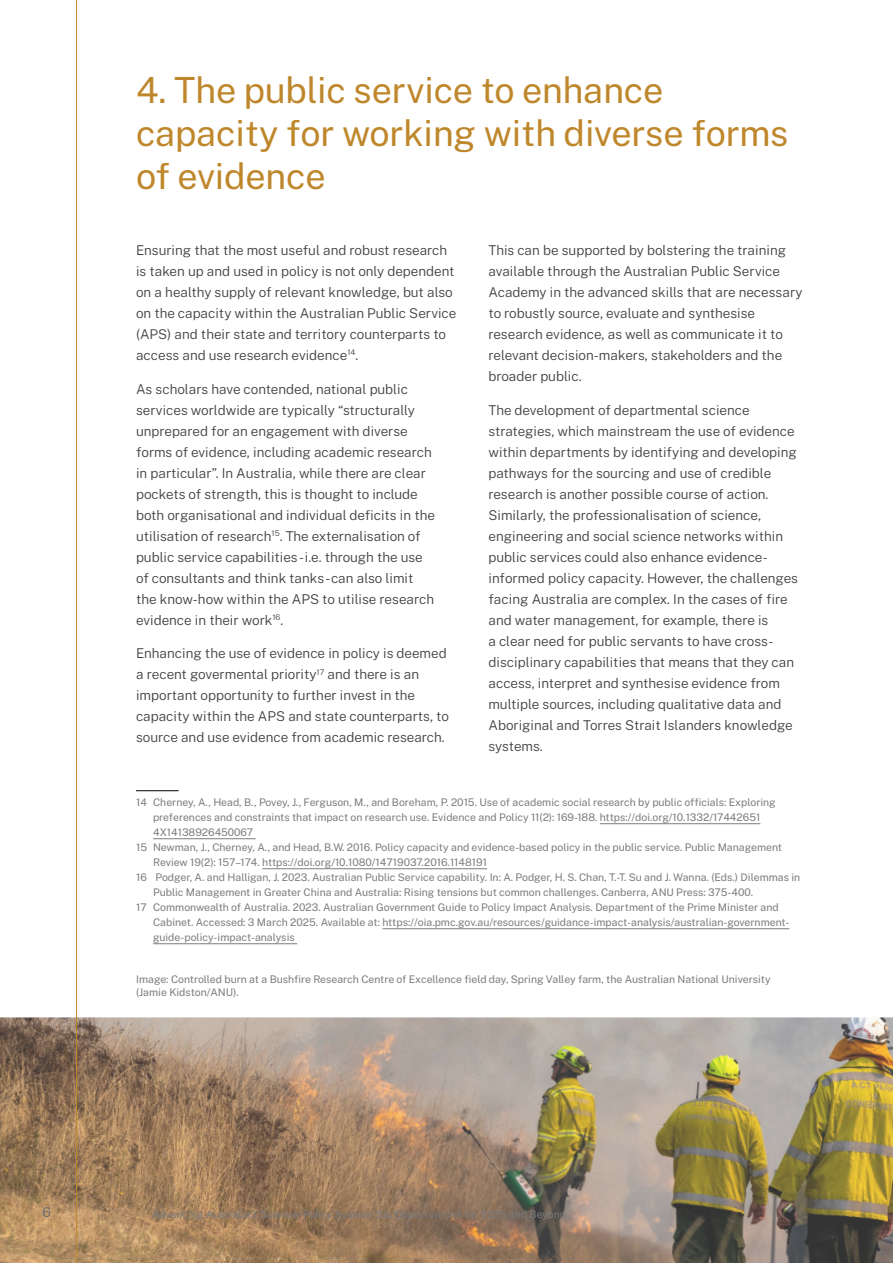
<style>
.page{position:relative;width:893px;height:1263px;background:#fff}
.page>*{position:absolute;margin:0;border:0;box-sizing:border-box;transform-origin:0 0}
.t1{font:36px/43.2px "Public Sans";letter-spacing:-.005em;color:#bf872b}
.t2{font:300 13.5px/21px "Public Sans";color:#414042}
.t3{font:13.5px "Public Sans";color:#6d6e71}
.t4{font:10.5px/12.6px "Public Sans";color:#7b7c7f}
</style>
<div class="page">
<img style="left:0;top:1017px;width:893px;height:246px">
<hr style="left:136px;top:790px;width:43px;height:1px;background:#000">
<hr style="left:600px;top:823px;width:160px;height:1px;background:#7b7c7f">
<hr style="left:153px;top:838px;width:103px;height:1px;background:#7b7c7f">
<hr style="left:262px;top:868px;width:225px;height:1px;background:#7b7c7f">
<hr style="left:382px;top:928px;width:407px;height:1px;background:#7b7c7f">
<hr style="left:153px;top:943px;width:144px;height:1px;background:#7b7c7f">
<hr style="left:76px;top:0;width:1px;height:1263px;background:#bf872b">
<h1 class="t1" style="left:136px;top:66px;width:654px">4. The public service to enhance capacity for working with diverse forms of evidence</h1>
<p class="t2" style="left:136px;top:239px;width:322px">Ensuring that the most useful and robust research is taken up and used in policy is not only dependent on a healthy supply of relevant knowledge, but also on the capacity within the Australian Public Service (APS) and their state and territory counterparts to access and use research evidence<sup>14</sup>.</p>
<p class="t2" style="left:136px;top:377px;width:300px">As scholars have contended, national public services worldwide are typically “structurally unprepared for an engagement with diverse forms of evidence, including academic research in particular”. In Australia, while there are clear pockets of strength, this is thought to include both organisational and individual deficits in the utilisation of research<sup>15</sup>. The externalisation of public service capabilities -i.e. through the use of consultants and think tanks -can also limit the know-how within the APS to utilise research evidence in their work<sup>16</sup>.</p>
<p class="t2" style="left:136px;top:642px;width:314px">Enhancing the use of evidence in policy is deemed a recent govermental priority<sup>17</sup> and there is an important opportunity to further invest in the capacity within the APS and state counterparts, to source and use evidence from academic research.</p>
<p class="t2" style="left:488px;top:239px;width:316px">This can be supported by bolstering the training available through the Australian Public Service Academy in the advanced skills that are necessary to robustly source, evaluate and synthesise research evidence, as well as communicate it to relevant decision-makers, stakeholders and the broader public.</p>
<p class="t2" style="left:488px;top:398px;width:311px">The development of departmental science strategies, which mainstream the use of evidence within departments by identifying and developing pathways for the sourcing and use of credible research is another possible course of action.<br>Similarly, the professionalisation of science, engineering and social science networks within public services could also enhance evidence&shy;informed policy capacity. However, the challenges facing Australia are complex. In the cases of fire and water management, for example, there is<br>a clear need for public servants to have cross&shy;disciplinary capabilities that means that they can access, interpret and synthesise evidence from multiple sources, including qualitative data and Aboriginal and Torres Strait Islanders knowledge systems.</p>
<p class="t4" style="left:136px;top:795px;width:641px">14 Cherney, A., Head, B., Povey, J., Ferguson, M., and Boreham, P. 2015. Use of academic social research by public officials: Exploring</p>
<p class="t4" style="left:153px;top:810px;width:609px">preferences and constraints that impact on research use. Evidence and Policy 11(2): 169-188. https://doi.org/10.1332/17442651</p>
<p class="t4" style="left:153px;top:825px;width:102px">4X14138926450067</p>
<p class="t4" style="left:136px;top:840px;width:647px">15 Newman, J., Cherney, A., and Head, B.W. 2016. Policy capacity and evidence-based policy in the public service. Public Management</p>
<p class="t4" style="left:153px;top:855px;width:335px">Review 19(2): 157–174. https://doi.org/10.1080/14719037.2016.1148191</p>
<p class="t4" style="left:136px;top:870px;width:666px">16 Podger, A. and Halligan, J. 2023. Australian Public Service capability. In: A. Podger, H. S. Chan, T.-T. Su and J. Wanna. (Eds.) Dilemmas in</p>
<p class="t4" style="left:153px;top:885px;width:602px">Public Management in Greater China and Australia: Rising tensions but common challenges. Canberra, ANU Press: 375-400.</p>
<p class="t4" style="left:136px;top:900px;width:644px">17 Commonwealth of Australia. 2023. Australian Government Guide to Policy Impact Analysis. Department of the Prime Minister and</p>
<p class="t4" style="left:153px;top:915px;width:638px">Cabinet. Accessed: 3 March 2025. Available at: https://oia.pmc.gov.au/resources/guidance-impact-analysis/australian-government-</p>
<p class="t4" style="left:153px;top:930px;width:143px">guide-policy-impact-analysis</p>
<p class="t4" style="left:136px;top:972px;width:636px">Image: Controlled burn at a Bushfire Research Centre of Excellence field day, Spring Valley farm, the Australian National University (Jamie Kidston/ANU).</p>
<p class="t3" style="left:43px;top:1203px;width:10px">6</p>
<p class="t4" style="left:152px;top:1207px;width:416px">Advancing Australia’s Science-Policy System: Six Opportunities for 2025 and Beyond</p>
</div>
